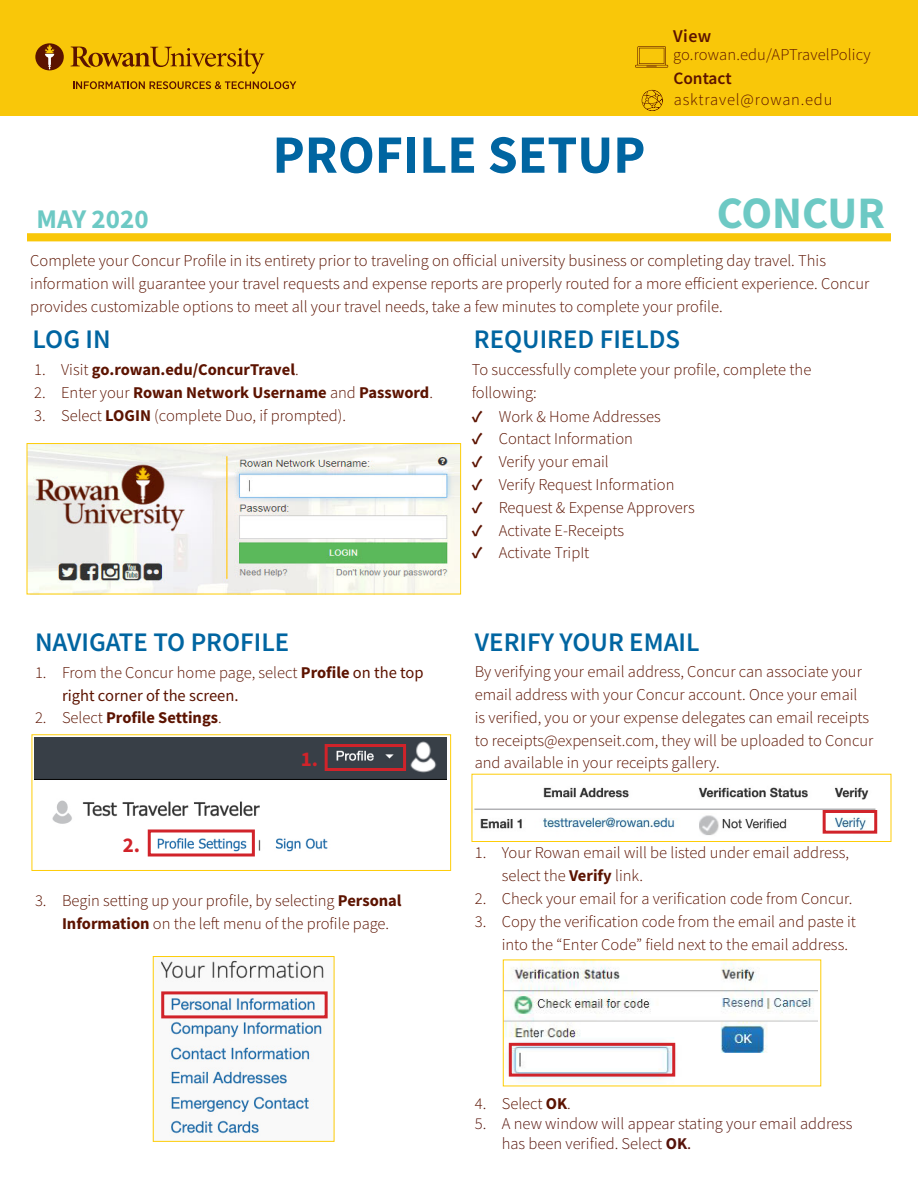
<style>
.page{position:relative;width:918px;height:1188px;background:#fff}
.page>*{position:absolute;margin:0;border:0;box-sizing:border-box;transform-origin:0 0}
.t1{font:700 54px "Source Sans Pro";color:#0065a1}
.t2{font:700 45px "Source Sans Pro";color:#6dc9c4}
.t3{font:700 27px "Source Sans Pro";color:#6dc9c4}
.t4{font:600 26.85px "Source Sans Pro";color:#0065a1}
.t5{font:700 21px "Source Sans Pro";color:#d1232a}
.t6{font:600 18px "Source Sans Pro";color:#5c1300}
.t7{font:600 17.4px "Source Sans Pro";color:#5c1300}
.t8{font:300 16.5px/22.8px "Source Sans Pro";color:#5c1300}
.t9{font:700 16.5px "Source Sans Pro";color:#5c1300}
.t10{font:300 16.5px/19.8px "Source Sans Pro";color:#56130a}
.t11{font:16.5px/22.8px "Source Sans Pro";color:#5c1300}
.t12{font:300 16.5px "Source Sans Pro";letter-spacing:.05em;color:#5c1300}
.s1{font-weight:300}
.s2{font-weight:700}
.s3{font-weight:400}
</style>
<div class="page">
<hr style="left:917px;top:1086px;width:1px;height:102px;background:#f9c709">
<div style="left:0;top:0;width:918px;height:115px;background:#f9c709"></div>
<svg style="left:73px;top:81px;width:223px;height:8px"></svg>
<svg style="left:71px;top:47px;width:193px;height:27px"></svg>
<div style="left:36px;top:43px;width:28px;height:27px;background:#5b1300;border-radius:50%"></div>
<svg style="left:45px;top:44px;width:9px;height:26px"></svg>
<svg style="left:642px;top:90px;width:21px;height:21px"></svg>
<svg style="left:635px;top:46px;width:33px;height:22px"></svg>
<div style="left:27px;top:233px;width:864px;height:8px;background:#f9c709"></div>
<img style="left:474px;top:787px;width:402px;height:48px">
<div style="left:472px;top:774px;width:419px;height:68px;border:1px solid #fecd08"></div>
<img style="left:29px;top:445px;width:430px;height:147px">
<div style="left:27px;top:443px;width:434px;height:151px;border:1px solid #fecd08"></div>
<img style="left:35px;top:738px;width:412px;height:119px">
<div style="left:32px;top:735px;width:419px;height:136px;border:1px solid #fecd08"></div>
<img style="left:161px;top:960px;width:167px;height:177px">
<div style="left:153px;top:956px;width:181px;height:186px;border:1px solid #fecd08"></div>
<div style="left:161px;top:991px;width:167px;height:27px;border:3px solid #d1232a"></div>
<div style="left:823px;top:810px;width:54px;height:24px;border:3px solid #d1232a"></div>
<div style="left:325px;top:744px;width:81px;height:27px;border:3px solid #d1232a"></div>
<div style="left:148px;top:830px;width:107px;height:26px;border:3px solid #d1232a"></div>
<img style="left:505px;top:962px;width:313px;height:118px">
<div style="left:509px;top:1043px;width:166px;height:34px;border:3px solid #d1232a"></div>
<p class="t6" style="left:673px;top:24px;width:40px">View</p>
<p class="t8" style="left:673px;top:43px;width:199px">go.rowan.edu/APTravelPolicy</p>
<p class="t3" style="left:37px;top:201px;width:114px">MAY 2020</p>
<p class="t1" style="left:273px;top:118px;width:374px">PROFILE SETUP</p>
<p class="t7" style="left:673px;top:67px;width:60px">Contact</p>
<p class="t12" style="left:674px;top:90px;width:160px">asktravel@rowan.edu</p>
<p class="t2" style="left:717px;top:183px;width:170px">CONCUR</p>
<p class="t8" style="left:30px;top:249px;width:841px">Complete your Concur Profile in its entirety prior to traveling on official university business or completing day travel. This information will guarantee your travel requests and expense reports are properly routed for a more efficient experience. Concur provides customizable options to meet all your travel needs, take a few minutes to complete your profile.</p>
<p class="t4" style="left:33px;top:322px;width:80px">LOG IN</p>
<p class="t9" style="left:34px;top:358px;width:266px"><span class="s1">1. Visit</span> go.rowan.edu/ConcurTravel<span class="s1">.</span></p>
<p class="t9" style="left:34px;top:381px;width:400px"><span class="s1">2. Enter your</span> Rowan Network Username <span class="s1">and</span> Password<span class="s1">.</span></p>
<p class="t8" style="left:34px;top:404px;width:313px">3. Select <span class="s2">LOGIN</span> (complete Duo, if prompted).</p>
<p class="t4" style="left:474px;top:322px;width:208px">REQUIRED FIELDS</p>
<p class="t8" style="left:472px;top:358px;width:341px">To successfully complete your profile, complete the following:</p>
<p class="t8" style="left:472px;top:405px;width:191px"><span class="s2">✓</span> Work &amp; Home Addresses</p>
<p class="t8" style="left:472px;top:428px;width:163px"><span class="s2">✓</span> Contact Information</p>
<p class="t8" style="left:472px;top:450px;width:139px"><span class="s2">✓</span> Verify your email</p>
<p class="t8" style="left:472px;top:473px;width:204px"><span class="s2">✓</span> Verify Request Information</p>
<p class="t8" style="left:472px;top:496px;width:225px"><span class="s2">✓</span> Request &amp; Expense Approvers</p>
<p class="t8" style="left:472px;top:519px;width:154px"><span class="s2">✓</span> Activate E-Receipts</p>
<p class="t8" style="left:472px;top:542px;width:119px"><span class="s2">✓</span> Activate TripIt</p>
<p class="t4" style="left:35px;top:625px;width:256px">NAVIGATE TO PROFILE</p>
<p class="t11" style="left:62px;top:661px;width:363px;text-indent:-27px"><span class="s1">1. From the Concur home page, select</span> <span class="s2">Profile</span> on the top right corner of the screen.</p>
<p class="t9" style="left:35px;top:707px;width:188px"><span class="s1">2. Select</span> Profile Settings<span class="s1">.</span></p>
<p class="t5" style="left:123px;top:831px;width:19px">2.</p>
<p class="t5" style="left:301px;top:745px;width:19px">1.</p>
<p class="t8" style="left:62px;top:889px;width:341px;text-indent:-27px">3. Begin setting up your profile, by selecting <span class="s2">Personal<br>Information</span> on the left menu of the profile page.</p>
<p class="t4" style="left:475px;top:624px;width:226px">VERIFY YOUR EMAIL</p>
<p class="t8" style="left:475px;top:660px;width:400px">By verifying your email address, Concur can associate your email address with your Concur account. Once your email<br>is verified, you or your expense delegates can email receipts to receipts@expenseit.com, they will be uploaded to Concur and available in your receipts gallery.</p>
<p class="t8" style="left:502px;top:842px;width:349px;text-indent:-27px">1. Your Rowan email will be listed under email address, select the <span class="s2">Verify</span> link.</p>
<p class="t8" style="left:475px;top:887px;width:379px">2. Check your email for a verification code from Concur.</p>
<p class="t8" style="left:502px;top:910px;width:356px;text-indent:-27px">3. Copy the verification code from the email and paste it into the “Enter Code” field next to the email address.</p>
<p class="t8" style="left:475px;top:1092px;width:98px">4. Select <span class="s2">OK</span>.</p>
<p class="t10" style="left:502px;top:1114px;width:352px;text-indent:-27px">5. A new window will appear stating your email address has been verified. Select <span class="s2">OK</span><span class="s3">.</span></p>
</div>
